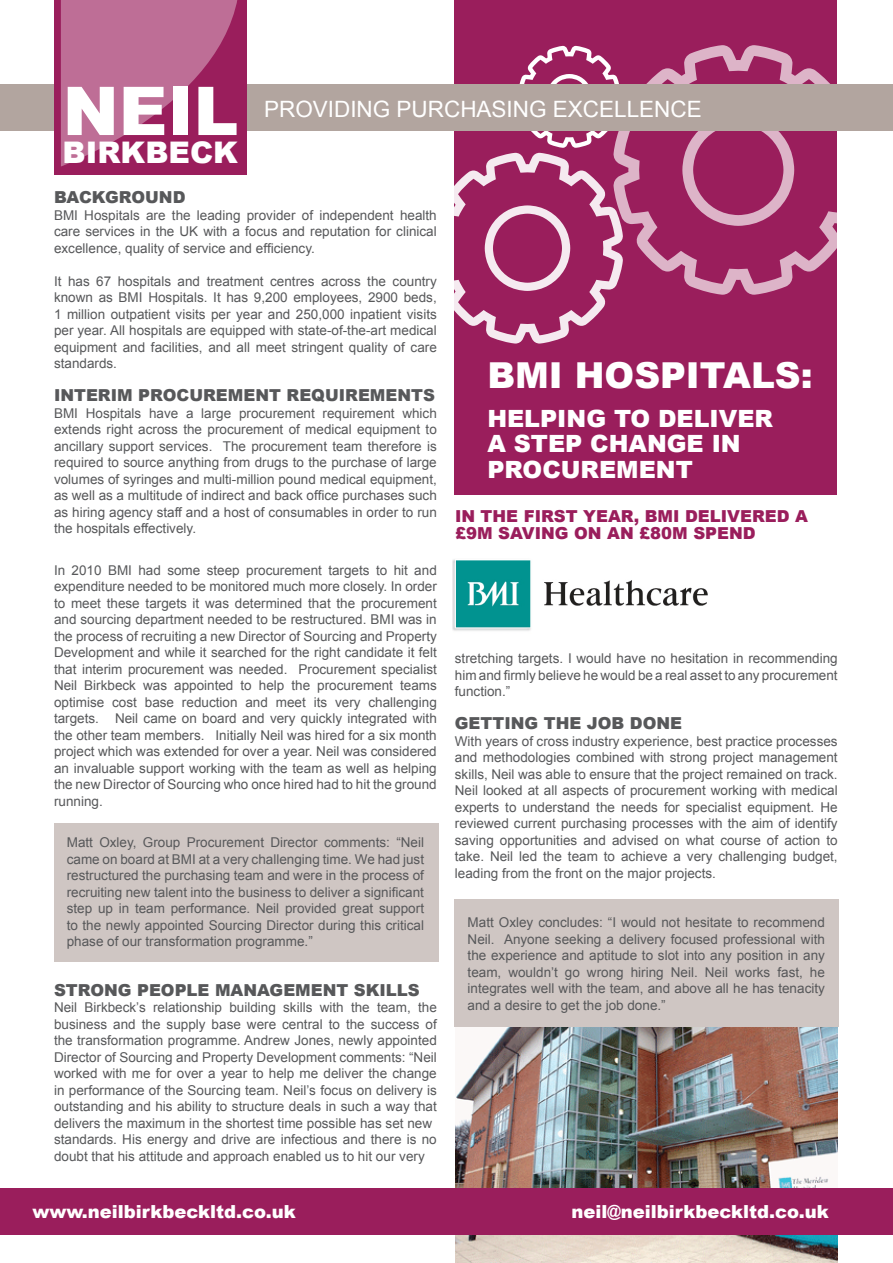
<style>
.page{position:relative;width:893px;height:1263px;background:#fff}
.page>*{position:absolute;margin:0;border:0;box-sizing:border-box;transform-origin:0 0}
.t1{font:900 67.35px "Arial";color:#fff}
.t2{font:900 35.7px "Arial";color:#fff}
.t3{font:900 29.7px "Arial";color:#fff}
.t4{font:900 23.7px/25.5px "Arial";color:#fff}
.t5{font:22.5px "Arial";color:#fff}
.t6{font:900 18px "Arial";color:#fff}
.t7{font:900 16.5px "Arial";color:#57585a}
.t8{font:900 16.5px/16.5px "Arial";color:#9a1e5c}
.t9{font:13.5px/16.5px "Arial";color:#57585a;text-align:justify}
</style>
<div class="page">
<img style="left:455px;top:1027px;width:383px;height:236px">
<div style="left:454px;top:900px;width:385px;height:127px;background:#cfc6c3"></div>
<div style="left:54px;top:823px;width:385px;height:139px;background:#cfc6c3"></div>
<div style="left:454px;top:0;width:383px;height:495px;background:#9a1e5c"></div>
<svg style="left:623px;top:45px;width:240px;height:250px"></svg>
<svg style="left:432px;top:46px;width:191px;height:298px"></svg>
<div style="left:0;top:84px;width:893px;height:46px;background:#b2a59f"></div>
<div style="left:0;top:1188px;width:893px;height:47px;background:#9a1e5c"></div>
<img style="left:453px;top:559px;width:255px;height:72px">
<div style="left:54px;top:0;width:193px;height:174px;background:#9a1e5c"></div>
<svg style="left:61px;top:0;width:177px;height:167px"></svg>
<p class="t1" style="left:63px;top:74px;width:177px">NEIL</p>
<p class="t3" style="left:63px;top:136px;width:177px">BIRKBECK</p>
<p class="t7" style="left:54px;top:188px;width:133px">BACKGROUND</p>
<p class="t9" style="left:54px;top:207px;width:384px">BMI Hospitals are the leading provider of independent health care services in the UK with a focus and reputation for clinical excellence, quality of service and efficiency.</p>
<p class="t9" style="left:54px;top:273px;width:384px">It has 67 hospitals and treatment centres across the country known as BMI Hospitals. It has 9,200 employees, 2900 beds, 1 million outpatient visits per year and 250,000 inpatient visits per year. All hospitals are equipped with state-of-the-art medical equipment and facilities, and all meet stringent quality of care standards.</p>
<p class="t7" style="left:54px;top:386px;width:382px">INTERIM PROCUREMENT REQUIREMENTS</p>
<p class="t9" style="left:54px;top:405px;width:384px">BMI Hospitals have a large procurement requirement which extends right across the procurement of medical equipment to ancillary support services. The procurement team therefore is required to source anything from drugs to the purchase of large volumes of syringes and multi-million pound medical equipment, as well as a multitude of indirect and back office purchases such as hiring agency staff and a host of consumables in order to run the hospitals effectively.</p>
<p class="t9" style="left:54px;top:562px;width:384px">In 2010 BMI had some steep procurement targets to hit and expenditure needed to be monitored much more closely. In order to meet these targets it was determined that the procurement and sourcing department needed to be restructured. BMI was in the process of recruiting a new Director of Sourcing and Property Development and while it searched for the right candidate it felt that interim procurement was needed. Procurement specialist Neil Birkbeck was appointed to help the procurement teams optimise cost base reduction and meet its very challenging targets. Neil came on board and very quickly integrated with the other team members. Initially Neil was hired for a six month project which was extended for over a year. Neil was considered an invaluable support working with the team as well as helping the new Director of Sourcing who once hired had to hit the ground running.</p>
<p class="t9" style="left:67px;top:834px;width:359px">Matt Oxley, Group Procurement Director comments: “Neil came on board at BMI at a very challenging time. We had just restructured the purchasing team and were in the process of recruiting new talent into the business to deliver a significant step up in team performance. Neil provided great support to the newly appointed Sourcing Director during this critical phase of our transformation programme.”</p>
<p class="t7" style="left:54px;top:981px;width:367px">STRONG PEOPLE MANAGEMENT SKILLS</p>
<p class="t9" style="left:54px;top:999px;width:384px">Neil Birkbeck’s relationship building skills with the team, the business and the supply base were central to the success of the transformation programme. Andrew Jones, newly appointed Director of Sourcing and Property Development comments: “Neil worked with me for over a year to help me deliver the change in performance of the Sourcing team. Neil’s focus on delivery is outstanding and his ability to structure deals in such a way that delivers the maximum in the shortest time possible has set new</p>
<p class="t9" style="left:54px;top:1131px;width:384px">standards. His energy and drive are infectious and there is no doubt that his attitude and approach enabled us to hit our very</p>
<p class="t5" style="left:264px;top:94px;width:439px">PROVIDING PURCHASING EXCELLENCE</p>
<p class="t2" style="left:487px;top:356px;width:327px">BMI HOSPITALS:</p>
<p class="t4" style="left:487px;top:406px;width:287px">HELPING TO DELIVER<br>A STEP CHANGE IN<br>PROCUREMENT</p>
<p class="t8" style="left:455px;top:508px;width:354px">IN THE FIRST YEAR, BMI DELIVERED A £9M SAVING ON AN £80M SPEND</p>
<p class="t9" style="left:455px;top:650px;width:384px">stretching targets. I would have no hesitation in recommending him and firmly believe he would be a real asset to any procurement function.”</p>
<p class="t7" style="left:455px;top:714px;width:229px">GETTING THE JOB DONE</p>
<p class="t9" style="left:455px;top:733px;width:384px">With years of cross industry experience, best practice processes and methodologies combined with strong project management skills, Neil was able to ensure that the project remained on track.<br>Neil looked at all aspects of procurement working with medical experts to understand the needs for specialist equipment. He reviewed current purchasing processes with the aim of identify saving opportunities and advised on what course of action to take. Neil led the team to achieve a very challenging budget, leading from the front on the major projects.</p>
<p class="t9" style="left:468px;top:914px;width:359px">Matt Oxley concludes: “I would not hesitate to recommend Neil. Anyone seeking a delivery focused professional with the experience and aptitude to slot into any position in any team, wouldn’t go wrong hiring Neil. Neil works fast, he integrates well with the team, and above all he has tenacity and a desire to get the job done.”</p>
<p class="t6" style="left:32px;top:1202px;width:265px">www.neilbirkbeckltd.co.uk</p>
<p class="t6" style="left:572px;top:1202px;width:259px">neil@neilbirkbeckltd.co.uk</p>
</div>
